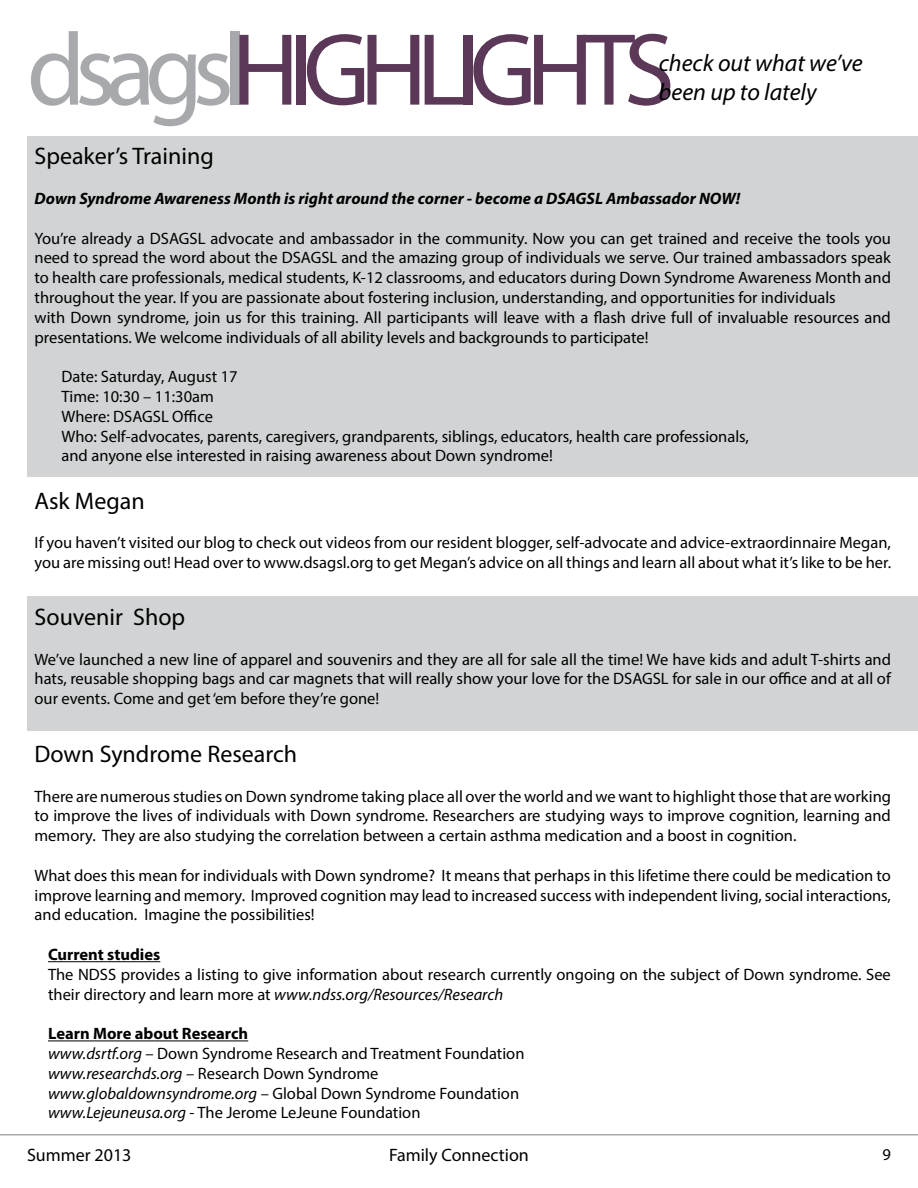
<style>
.page{position:relative;width:918px;height:1188px;background:#fff}
.page>*{position:absolute;margin:0;border:0;box-sizing:border-box;transform-origin:0 0}
.t1{font:103.5px "Myriad Pro";letter-spacing:-.1em;color:#5c3858}
.t2{font:24px "Myriad Pro";color:#000}
.t3{font:italic 24px/28.8px "Myriad Pro";color:#000}
.t4{font:18px "Myriad Pro";color:#000}
.t5{font:16.5px/19.8px "Myriad Pro";color:#000}
.t6{font:italic 700 16.5px "Myriad Pro";color:#000}
.t7{font:700 16.5px "Myriad Pro";color:#000}
.s1{color:#a7a9ac}
.s2{font-style:italic}
.s3{font-weight:700}
</style>
<div class="page">
<hr style="left:0;top:1134px;width:918px;height:2px;background:#a7a9ac">
<div style="left:27px;top:136px;width:891px;height:341px;background:#d1d3d4"></div>
<div style="left:27px;top:596px;width:891px;height:134px;background:#d1d3d4"></div>
<hr style="left:48px;top:961px;width:112px;height:1px;background:#000">
<hr style="left:48px;top:1041px;width:200px;height:1px;background:#000">
<h1 class="t1" style="left:27px;top:6px;width:649px"><span class="s1">dsagsl</span>HIGHLIGHTS</h1>
<h2 class="t2" style="left:35px;top:142px;width:181px">Speaker’s Training</h2>
<p class="t6" style="left:35px;top:188px;width:707px">Down Syndrome Awareness Month is right around the corner - become a DSAGSL Ambassador NOW!</p>
<p class="t5" style="left:35px;top:228px;width:858px">You’re already a DSAGSL advocate and ambassador in the community. Now you can get trained and receive the tools you need to spread the word about the DSAGSL and the amazing group of individuals we serve. Our trained ambassadors speak to health care professionals, medical students, K-12 classrooms, and educators during Down Syndrome Awareness Month and throughout the year. If you are passionate about fostering inclusion, understanding, and opportunities for individuals<br>with Down syndrome, join us for this training. All participants will leave with a flash drive full of invaluable resources and presentations. We welcome individuals of all ability levels and backgrounds to participate!</p>
<p class="t5" style="left:62px;top:367px;width:689px">Date: Saturday, August 17<br>Time: 10:30 – 11:30am<br>Where: DSAGSL Office<br>Who: Self-advocates, parents, caregivers, grandparents, siblings, educators, health care professionals, and anyone else interested in raising awareness about Down syndrome!</p>
<h2 class="t2" style="left:35px;top:486px;width:112px">Ask Megan</h2>
<p class="t5" style="left:35px;top:533px;width:858px">If you haven’t visited our blog to check out videos from our resident blogger, self-advocate and advice-extraordinnaire Megan, you are missing out! Head over to www.dsagsl.org to get Megan’s advice on all things and learn all about what it’s like to be her.</p>
<h2 class="t2" style="left:35px;top:602px;width:152px">Souvenir Shop</h2>
<p class="t5" style="left:35px;top:649px;width:858px;text-align:justify">We’ve launched a new line of apparel and souvenirs and they are all for sale all the time! We have kids and adult T-shirts and hats, reusable shopping bags and car magnets that will really show your love for the DSAGSL for sale in our office and at all of our events. Come and get ‘em before they’re gone!</p>
<h2 class="t2" style="left:35px;top:739px;width:264px">Down Syndrome Research</h2>
<p class="t5" style="left:35px;top:786px;width:858px;text-align:justify">There are numerous studies on Down syndrome taking place all over the world and we want to highlight those that are working to improve the lives of individuals with Down syndrome. Researchers are studying ways to improve cognition, learning and memory. They are also studying the correlation between a certain asthma medication and a boost in cognition.</p>
<p class="t5" style="left:35px;top:865px;width:858px;text-align:justify">What does this mean for individuals with Down syndrome? It means that perhaps in this lifetime there could be medication to improve learning and memory. Improved cognition may lead to increased success with independent living, social interactions, and education. Imagine the possibilities!</p>
<p class="t7" style="left:48px;top:944px;width:114px">Current studies</p>
<p class="t5" style="left:48px;top:964px;width:844px">The NDSS provides a listing to give information about research currently ongoing on the subject of Down syndrome. See their directory and learn more at <span class="s2">www.ndss.org/Resources/Research</span></p>
<p class="t5" style="left:48px;top:1024px;width:478px"><span class="s3">Learn More about Research<br></span><span class="s2">www.dsrtf.org</span> – Down Syndrome Research and Treatment Foundation <span class="s2">www.researchds.org</span> – Research Down Syndrome <span class="s2">www.globaldownsyndrome.org</span> – Global Down Syndrome Foundation <span class="s2">www.Lejeuneusa.org</span> - The Jerome LeJeune Foundation</p>
<h2 class="t3" style="left:659px;top:48px;width:205px">check out what we’ve been up to lately</h2>
<p class="t4" style="left:27px;top:1144px;width:106px">Summer 2013</p>
<p class="t4" style="left:389px;top:1144px;width:141px">Family Connection</p>
<p class="t5" style="left:883px;top:1145px;width:10px">9</p>
</div>
